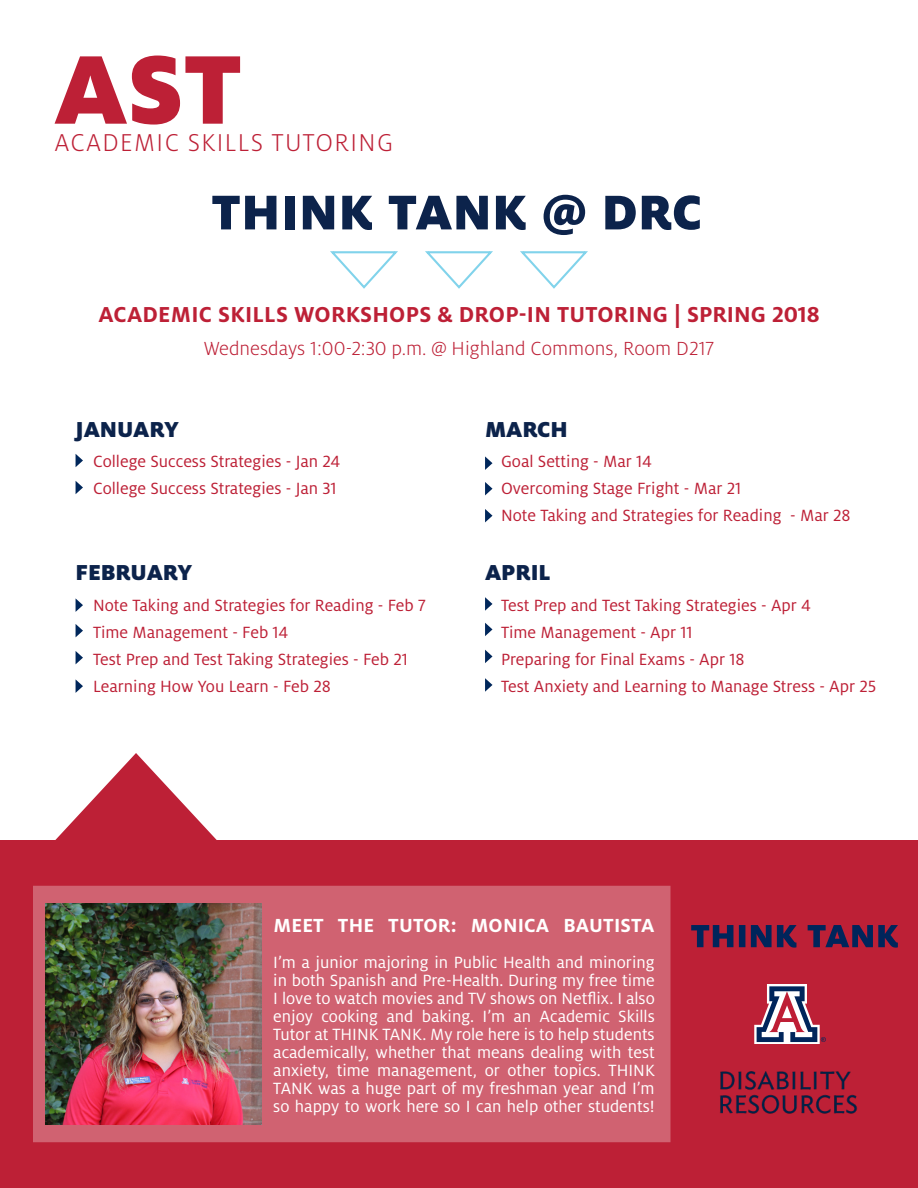
<style>
.page{position:relative;width:918px;height:1188px;background:#fff}
.page>*{position:absolute;margin:0;border:0;box-sizing:border-box;transform-origin:0 0}
.t1{font:900 108px "Milo OT";color:#bd2036}
.t2{font:900 54px "Milo OT";letter-spacing:.01em;color:#0c234b}
.t3{font:300 27px "Milo OT";letter-spacing:.05em;color:#bd2036}
.t4{font:700 24px "Milo OT";letter-spacing:.01em;color:#bd2036}
.t5{font:900 24px "Milo OT";color:#0c234b}
.t6{font:300 21px "Milo OT";color:#bd2036}
.t7{font:700 21px "Milo OT";letter-spacing:.01em;color:#fff}
.t8{font:18px "Milo OT";color:#bd2036}
.t9{font:18px/18px "Milo OT";color:#fff;text-align:justify}
</style>
<div class="page">
<div style="left:1px;top:841px;width:916px;height:346px;background:#bd2036"></div>
<div style="left:0;top:840px;width:918px;height:348px;border:2px solid #bd2036"></div>
<svg style="left:76px;top:624px;width:7px;height:13px"></svg>
<svg style="left:76px;top:599px;width:7px;height:13px"></svg>
<svg style="left:76px;top:651px;width:7px;height:13px"></svg>
<svg style="left:76px;top:680px;width:7px;height:13px"></svg>
<svg style="left:76px;top:454px;width:7px;height:13px"></svg>
<svg style="left:76px;top:481px;width:7px;height:13px"></svg>
<svg style="left:485px;top:482px;width:8px;height:13px"></svg>
<svg style="left:485px;top:456px;width:8px;height:14px"></svg>
<svg style="left:485px;top:509px;width:8px;height:13px"></svg>
<svg style="left:485px;top:623px;width:8px;height:13px"></svg>
<svg style="left:485px;top:597px;width:8px;height:14px"></svg>
<svg style="left:485px;top:650px;width:8px;height:13px"></svg>
<svg style="left:485px;top:678px;width:8px;height:14px"></svg>
<svg style="left:520px;top:251px;width:68px;height:38px"></svg>
<svg style="left:330px;top:251px;width:68px;height:38px"></svg>
<svg style="left:425px;top:251px;width:68px;height:38px"></svg>
<svg style="left:54px;top:753px;width:164px;height:89px"></svg>
<div style="left:33px;top:886px;width:637px;height:256px;background:#d06271"></div>
<img style="left:46px;top:904px;width:215px;height:220px">
<svg style="left:691px;top:925px;width:206px;height:23px"></svg>
<img style="left:720px;top:1071px;width:138px;height:43px">
<svg style="left:754px;top:984px;width:72px;height:60px"></svg>
<p class="t1" style="left:54px;top:27px;width:190px">AST</p>
<p class="t3" style="left:54px;top:128px;width:340px">ACADEMIC SKILLS TUTORING</p>
<p class="t2" style="left:211px;top:181px;width:492px">THINK TANK @ DRC</p>
<p class="t4" style="left:98px;top:301px;width:723px">ACADEMIC SKILLS WORKSHOPS &amp; DROP-IN TUTORING | SPRING 2018</p>
<p class="t6" style="left:204px;top:337px;width:512px">Wednesdays 1:00-2:30 p.m. @ Highland Commons, Room D217</p>
<p class="t5" style="left:76px;top:415px;width:105px">JANUARY</p>
<p class="t8" style="left:93px;top:451px;width:249px">College Success Strategies - Jan 24</p>
<p class="t8" style="left:93px;top:478px;width:245px">College Success Strategies - Jan 31</p>
<p class="t5" style="left:76px;top:558px;width:118px">FEBRUARY</p>
<p class="t8" style="left:93px;top:595px;width:334px">Note Taking and Strategies for Reading - Feb 7</p>
<p class="t8" style="left:93px;top:622px;width:197px">Time Management - Feb 14</p>
<p class="t8" style="left:93px;top:649px;width:316px">Test Prep and Test Taking Strategies - Feb 21</p>
<p class="t8" style="left:93px;top:676px;width:239px">Learning How You Learn - Feb 28</p>
<p class="t5" style="left:485px;top:415px;width:84px">MARCH</p>
<p class="t8" style="left:501px;top:451px;width:153px">Goal Setting - Mar 14</p>
<p class="t8" style="left:501px;top:478px;width:242px">Overcoming Stage Fright - Mar 21</p>
<p class="t8" style="left:501px;top:505px;width:351px">Note Taking and Strategies for Reading - Mar 28</p>
<p class="t5" style="left:485px;top:558px;width:67px">APRIL</p>
<p class="t8" style="left:501px;top:595px;width:312px">Test Prep and Test Taking Strategies - Apr 4</p>
<p class="t8" style="left:501px;top:622px;width:193px">Time Management - Apr 11</p>
<p class="t8" style="left:501px;top:649px;width:245px">Preparing for Final Exams - Apr 18</p>
<p class="t8" style="left:501px;top:676px;width:377px">Test Anxiety and Learning to Manage Stress - Apr 25</p>
<p class="t7" style="left:273px;top:914px;width:383px">MEET THE TUTOR: MONICA BAUTISTA</p>
<p class="t9" style="left:273px;top:954px;width:383px">I’m a junior majoring in Public Health and minoring in both Spanish and Pre-Health. During my free time I love to watch movies and TV shows on Netflix. I also enjoy cooking and baking. I’m an Academic Skills</p>
<p class="t9" style="left:273px;top:1026px;width:383px">Tutor at THINK TANK. My role here is to help students academically, whether that means dealing with test anxiety, time management, or other topics. THINK TANK was a huge part of my freshman year and I’m so happy to work here so I can help other students!</p>
</div>
